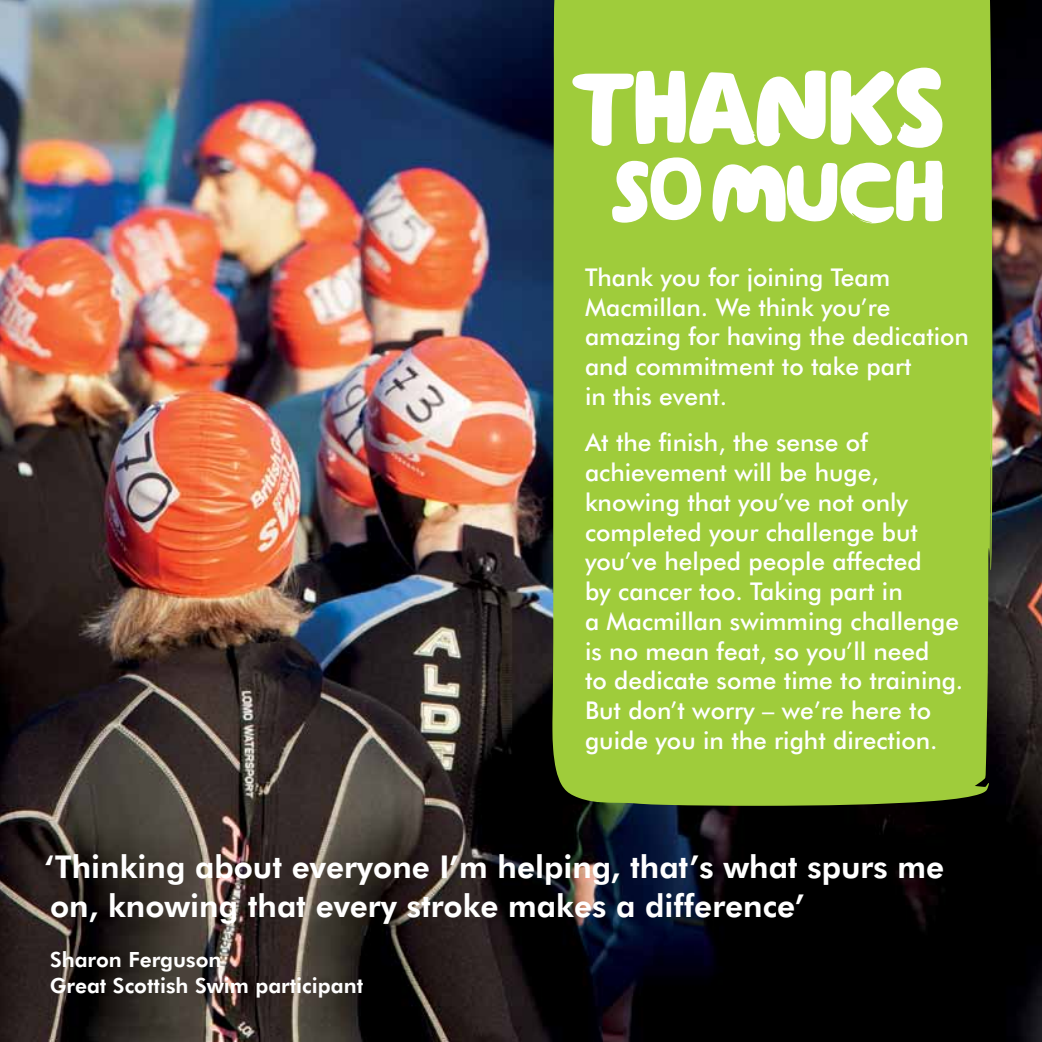
<style>
.page{position:relative;width:1042px;height:1042px;background:#fff}
.page>*{position:absolute;margin:0;border:0;box-sizing:border-box;transform-origin:0 0}
.t1{font:800 31.5px/38.5px "Futura BT";color:#fff}
.t2{font:500 24.5px/29.8px "Futura BT";color:#fff}
.t3{font:800 21px/25.2px "Futura BT";color:#fff}
</style>
<div class="page">
<img style="left:0;top:0;width:1042px;height:1042px">
<div style="left:552px;top:0;width:440px;height:806px;background:#9fcc3b"></div>
<svg style="left:572px;top:68px;width:370px;height:82px"></svg>
<svg style="left:612px;top:157px;width:331px;height:66px"></svg>
<p class="t2" style="left:585px;top:262px;width:385px">Thank you for joining Team<br>Macmillan. We think you’re amazing for having the dedication and commitment to take part<br>in this event.</p>
<p class="t2" style="left:585px;top:427px;width:379px">At the finish, the sense of achievement will be huge, knowing that you’ve not only completed your challenge but you’ve helped people affected<br>by cancer too. Taking part in<br>a Macmillan swimming challenge is no mean feat, so you’ll need<br>to dedicate some time to training.<br>But don’t worry – we’re here to guide you in the right direction.</p>
<p class="t1" style="left:45px;top:847px;width:901px">‘Thinking about everyone I’m helping, that’s what spurs me on, knowing that every stroke makes a difference’</p>
<p class="t3" style="left:50px;top:947px;width:315px">Sharon Ferguson<br>Great Scottish Swim participant</p>
</div>
